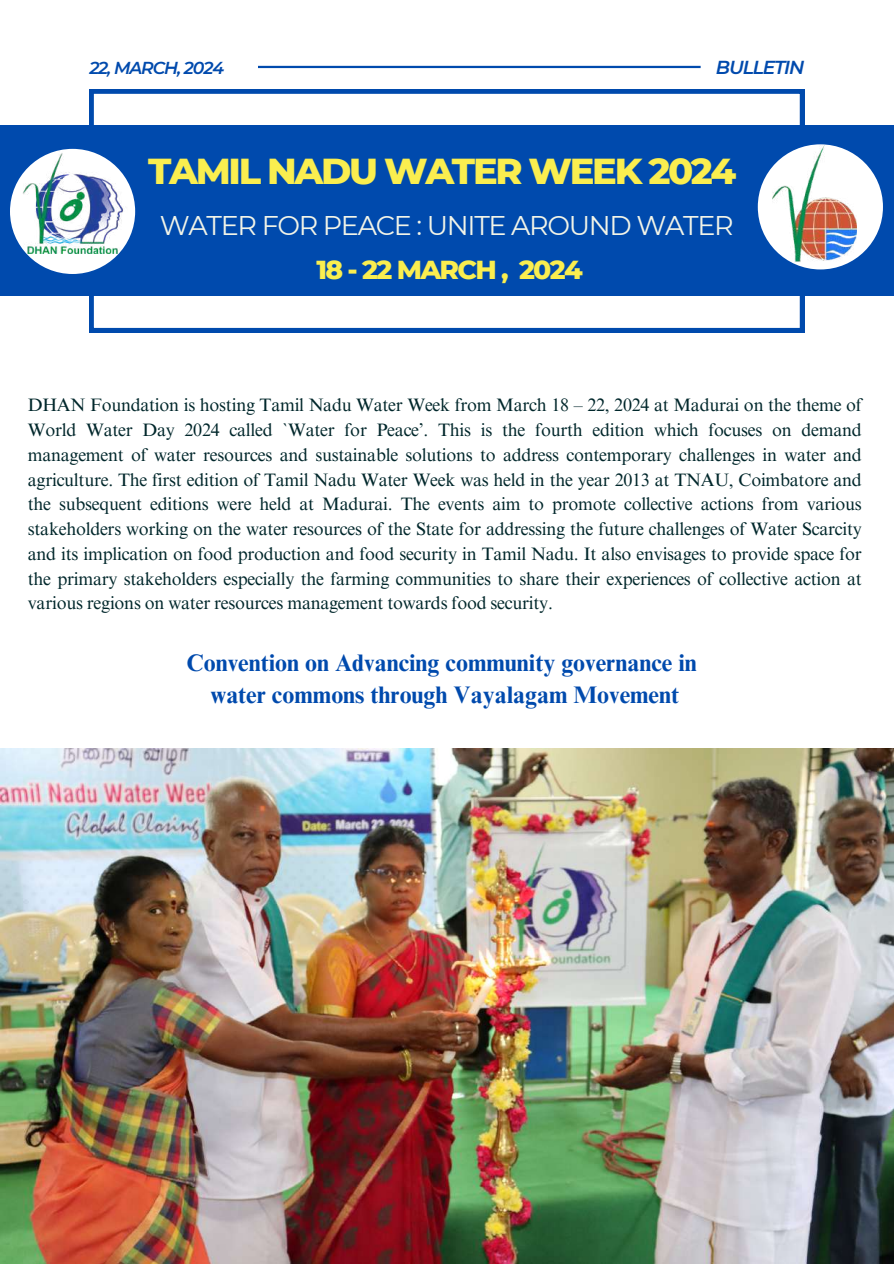
<style>
.page{position:relative;width:894px;height:1264px;background:#fff}
.page>*{position:absolute;margin:0;border:0;box-sizing:border-box;transform-origin:0 0}
.t1{font:800 36.75px "Montserrat";letter-spacing:-.065em;color:#faee4f}
.t2{font:27px "Montserrat";letter-spacing:-.05em;color:#f2f4e8}
.t3{font:800 26.55px "Montserrat";letter-spacing:-.065em;color:#faee4f}
.t4{font:700 24px/32.7px "Times NRMT Pro";color:#004aad;text-align:center}
.t5{font:italic 600 18.75px "Montserrat";letter-spacing:-.065em;color:#004aad}
.t6{font:18px/24.8px "Times NRMT Pro";letter-spacing:-.015em;color:#00272b;text-align:justify}
.t7{font:italic 600 17.25px "Montserrat";letter-spacing:-.065em;color:#004aad}
</style>
<div class="page">
<div style="left:0;top:125px;width:893px;height:171px;background:#004aad"></div>
<svg style="left:89px;top:89px;width:715px;height:243px"></svg>
<hr style="left:258px;top:66px;width:442px;height:2px;background:#004aad">
<div style="left:757px;top:144px;width:125px;height:125px;background:#fff;border-radius:50%"></div>
<div style="left:10px;top:149px;width:125px;height:125px;background:#fff;border-radius:50%"></div>
<img style="left:18px;top:149px;width:109px;height:104px">
<img style="left:772px;top:146px;width:84px;height:117px">
<img style="left:0;top:748px;width:893px;height:515px">
<p class="t7" style="left:89px;top:58px;width:136px">22, MARCH, 2024</p>
<p class="t5" style="left:715px;top:56px;width:90px">BULLETIN</p>
<h1 class="t1" style="left:148px;top:148px;width:589px">TAMIL NADU WATER WEEK 2024</h1>
<h2 class="t2" style="left:160px;top:208px;width:575px">WATER FOR PEACE : UNITE AROUND WATER</h2>
<h3 class="t3" style="left:316px;top:253px;width:268px">18 - 22 MARCH , 2024</h3>
<p class="t6" style="left:28px;top:395px;width:835px">DHAN Foundation is hosting Tamil Nadu Water Week from March 18 – 22, 2024 at Madurai on the theme of World Water Day 2024 called `Water for Peace’. This is the fourth edition which focuses on demand management of water resources and sustainable solutions to address contemporary challenges in water and agriculture. The first edition of Tamil Nadu Water Week was held in the year 2013 at TNAU, Coimbatore and the subsequent editions were held at Madurai. The events aim to promote collective actions from various stakeholders working on the water resources of the State for addressing the future challenges of Water Scarcity and its implication on food production and food security in Tamil Nadu. It also envisages to provide space for the primary stakeholders especially the farming communities to share their experiences of collective action at various regions on water resources management towards food security.</p>
<h3 class="t4" style="left:186px;top:649px;width:511px">Convention on Advancing community governance in water commons through Vayalagam Movement</h3>
</div>
